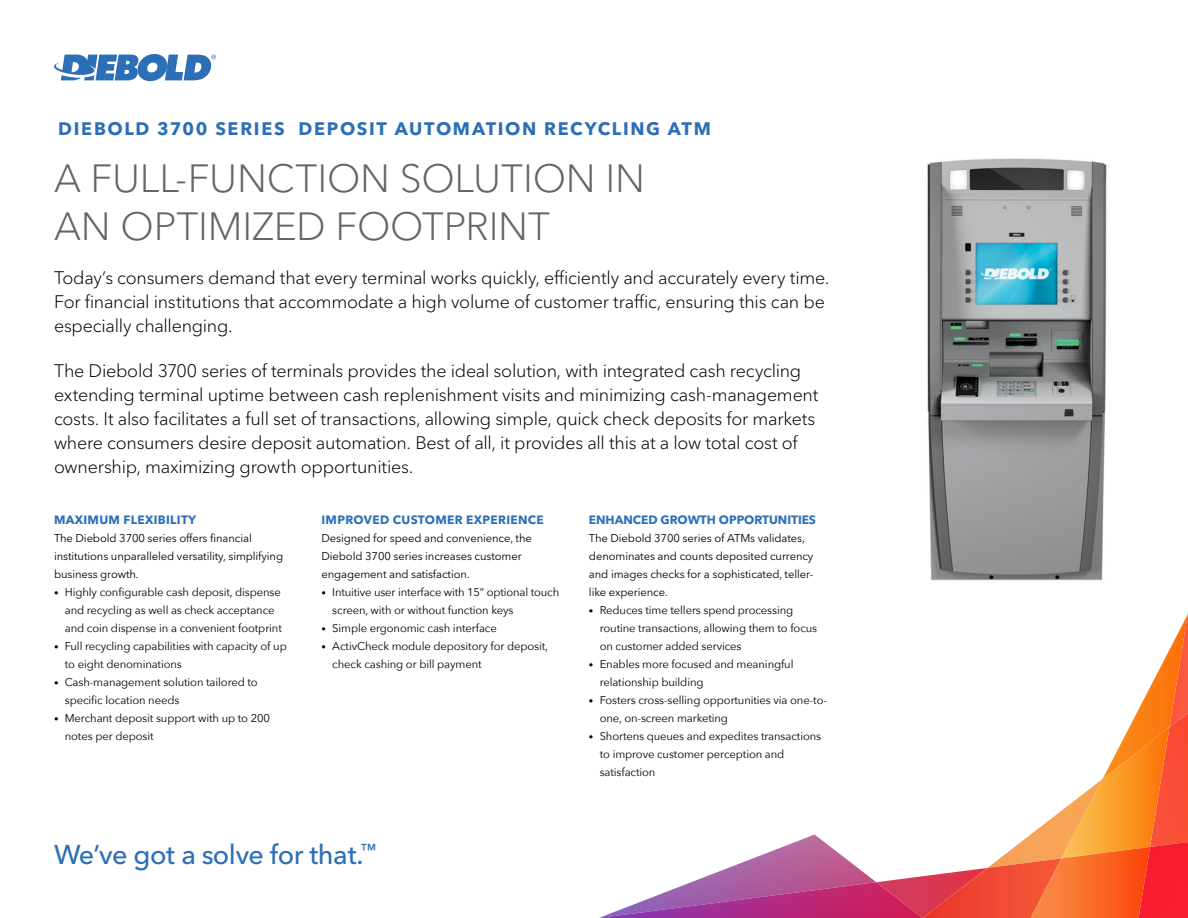
<style>
.page{position:relative;width:1188px;height:918px;background:#fff}
.page>*{position:absolute;margin:0;border:0;box-sizing:border-box;transform-origin:0 0}
.t1{font:300 39px/48px "Avenir Next LT Pro";letter-spacing:-.005em;color:#636466}
.t2{font:500 27px "Avenir Next LT Pro";letter-spacing:-.015em;color:#2d6fb7}
.t3{font:300 18px/24px "Avenir Next LT Pro";letter-spacing:-.015em;color:#000}
.t4{font:700 18px "Avenir Next LT Pro";letter-spacing:.09em;color:#2d6fb7}
.t5{font:700 12px "Avenir Next LT Pro";letter-spacing:.025em;color:#2d6fb7}
.t6{font:700 12px "Avenir Next LT Pro";letter-spacing:-.005em;color:#2d6fb7}
.t7{font:11.25px/18px "Avenir Next";letter-spacing:-.01em;color:#000}
.t8{font:11.25px/18px "Avenir Next LT Pro";letter-spacing:-.01em;color:#000}
.s1{font-size:9px}
</style>
<div class="page">
<img style="left:1169px;top:779px;width:19px;height:56px">
<div style="left:1150px;top:835px;width:38px;height:83px;background:#f91e2e"></div>
<img style="left:879px;top:876px;width:44px;height:6px">
<img style="left:692px;top:835px;width:184px;height:47px">
<img style="left:600px;top:882px;width:323px;height:36px">
<img style="left:1000px;top:811px;width:61px;height:47px">
<img style="left:923px;top:858px;width:108px;height:60px">
<img style="left:1129px;top:615px;width:59px;height:164px">
<img style="left:1061px;top:727px;width:108px;height:131px">
<img style="left:1031px;top:847px;width:119px;height:71px">
<svg style="left:54px;top:54px;width:162px;height:27px"></svg>
<img style="left:927px;top:158px;width:180px;height:423px">
<h3 class="t4" style="left:58px;top:118px;width:654px">DIEBOLD 3700 SERIES DEPOSIT AUTOMATION RECYCLING ATM</h3>
<h1 class="t1" style="left:54px;top:155px;width:593px">A FULL-FUNCTION SOLUTION IN<br>AN OPTIMIZED FOOTPRINT</h1>
<h3 class="t3" style="left:54px;top:266px;width:777px">Today’s consumers demand that every terminal works quickly, efficiently and accurately every time.<br>For financial institutions that accommodate a high volume of customer traffic, ensuring this can be especially challenging.</h3>
<p class="t3" style="left:54px;top:358px;width:766px">The Diebold 3700 series of terminals provides the ideal solution, with integrated cash recycling extending terminal uptime between cash replenishment visits and minimizing cash-management costs. It also facilitates a full set of transactions, allowing simple, quick check deposits for markets where consumers desire deposit automation. Best of all, it provides all this at a low total cost of ownership, maximizing growth opportunities.</p>
<p class="t5" style="left:54px;top:513px;width:144px">MAXIMUM FLEXIBILITY</p>
<p class="t8" style="left:54px;top:529px;width:231px">The Diebold 3700 series offers financial institutions unparalleled versatility, simplifying business growth.</p>
<p class="t7" style="left:65px;top:583px;width:219px;text-indent:-11px"><span class="s1">•</span> Highly configurable cash deposit, dispense and recycling as well as check acceptance and coin dispense in a convenient footprint</p>
<p class="t7" style="left:65px;top:637px;width:224px;text-indent:-11px"><span class="s1">•</span> Full recycling capabilities with capacity of up to eight denominations</p>
<p class="t7" style="left:65px;top:673px;width:195px;text-indent:-11px"><span class="s1">•</span> Cash-management solution tailored to specific location needs</p>
<p class="t7" style="left:65px;top:709px;width:207px;text-indent:-11px"><span class="s1">•</span> Merchant deposit support with up to 200 notes per deposit</p>
<p class="t5" style="left:321px;top:513px;width:224px">IMPROVED CUSTOMER EXPERIENCE</p>
<p class="t8" style="left:321px;top:529px;width:212px">Designed for speed and convenience, the<br>Diebold 3700 series increases customer engagement and satisfaction.</p>
<p class="t7" style="left:332px;top:583px;width:228px;text-indent:-11px"><span class="s1">•</span> Intuitive user interface with 15” optional touch screen, with or without function keys</p>
<p class="t7" style="left:321px;top:619px;width:177px"><span class="s1">•</span> Simple ergonomic cash interface</p>
<p class="t7" style="left:332px;top:637px;width:217px;text-indent:-11px"><span class="s1">•</span> ActivCheck module depository for deposit, check cashing or bill payment</p>
<p class="t6" style="left:589px;top:513px;width:229px">ENHANCED GROWTH OPPORTUNITIES</p>
<p class="t8" style="left:589px;top:529px;width:226px">The Diebold 3700 series of ATMs validates, denominates and counts deposited currency and images checks for a sophisticated, teller&shy;like experience.</p>
<p class="t7" style="left:600px;top:601px;width:219px;text-indent:-11px"><span class="s1">•</span> Reduces time tellers spend processing routine transactions, allowing them to focus on customer added services</p>
<p class="t7" style="left:600px;top:655px;width:195px;text-indent:-11px"><span class="s1">•</span> Enables more focused and meaningful relationship building</p>
<p class="t7" style="left:600px;top:691px;width:229px;text-indent:-11px"><span class="s1">•</span> Fosters cross-selling opportunities via one-to&shy;one, on-screen marketing</p>
<p class="t7" style="left:600px;top:727px;width:223px;text-indent:-11px"><span class="s1">•</span> Shortens queues and expedites transactions to improve customer perception and satisfaction</p>
<h2 class="t2" style="left:54px;top:838px;width:324px">We’ve got a solve for that.<sup>™</sup></h2>
</div>
